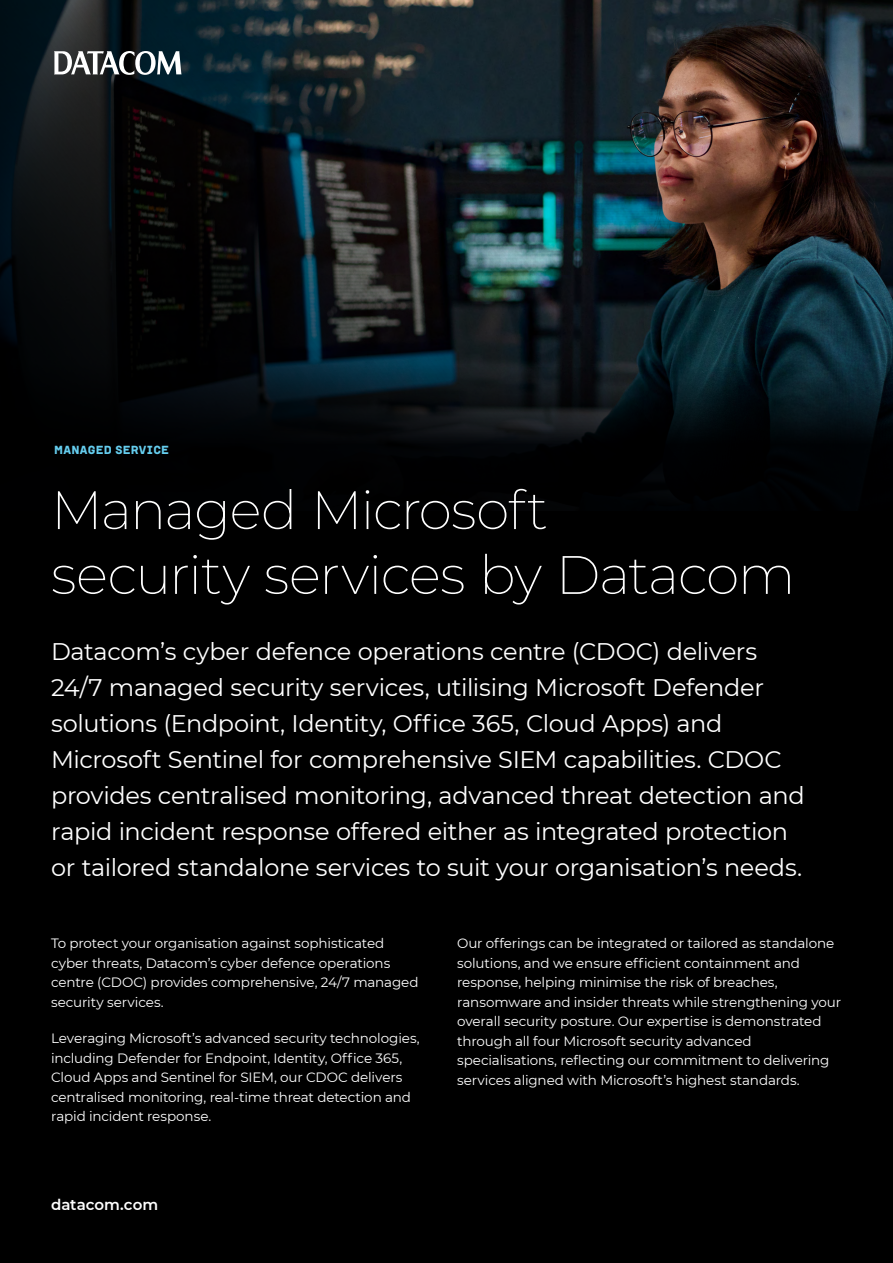
<style>
.page{position:relative;width:893px;height:1263px;background:#000}
.page>*{position:absolute;margin:0;border:0;box-sizing:border-box;transform-origin:0 0}
.t1{font:200 54px/64.8px "Montserrat";letter-spacing:-.025em;color:#fff}
.t2{font:24px/36px "Montserrat";letter-spacing:-.015em;color:#fff}
.t3{font:600 15px "Montserrat";color:#fff}
.t4{font:13.5px/19.5px "Montserrat";letter-spacing:-.01em;color:#fff}
.t5{font:12px "Institut";letter-spacing:.015em;color:#65cdee}
</style>
<div class="page">
<svg style="left:0;top:0;width:893px;height:493px"></svg>
<svg style="left:54px;top:51px;width:128px;height:24px;background:#797f83"></svg>
<p class="t5" style="left:54px;top:444px;width:117px">MANAGED SERVICE</p>
<h1 class="t1" style="left:51px;top:476px;width:746px">Managed Microsoft<br>security services by Datacom</h1>
<p class="t2" style="left:51px;top:632px;width:755px">Datacom’s cyber defence operations centre (CDOC) delivers 24/7 managed security services, utilising Microsoft Defender solutions (Endpoint, Identity, Office 365, Cloud Apps) and Microsoft Sentinel for comprehensive SIEM capabilities. CDOC provides centralised monitoring, advanced threat detection and rapid incident response offered either as integrated protection or tailored standalone services to suit your organisation’s needs.</p>
<p class="t4" style="left:51px;top:933px;width:369px">To protect your organisation against sophisticated cyber threats, Datacom’s cyber defence operations centre (CDOC) provides comprehensive, 24/7 managed security services.</p>
<p class="t4" style="left:51px;top:1028px;width:370px">Leveraging Microsoft’s advanced security technologies, including Defender for Endpoint, Identity, Office 365, Cloud Apps and Sentinel for SIEM, our CDOC delivers centralised monitoring, real-time threat detection and rapid incident response.</p>
<p class="t3" style="left:51px;top:1194px;width:109px">datacom.com</p>
<p class="t4" style="left:457px;top:933px;width:386px">Our offerings can be integrated or tailored as standalone solutions, and we ensure efficient containment and response, helping minimise the risk of breaches, ransomware and insider threats while strengthening your overall security posture. Our expertise is demonstrated through all four Microsoft security advanced specialisations, reflecting our commitment to delivering services aligned with Microsoft’s highest standards.</p>
</div>
